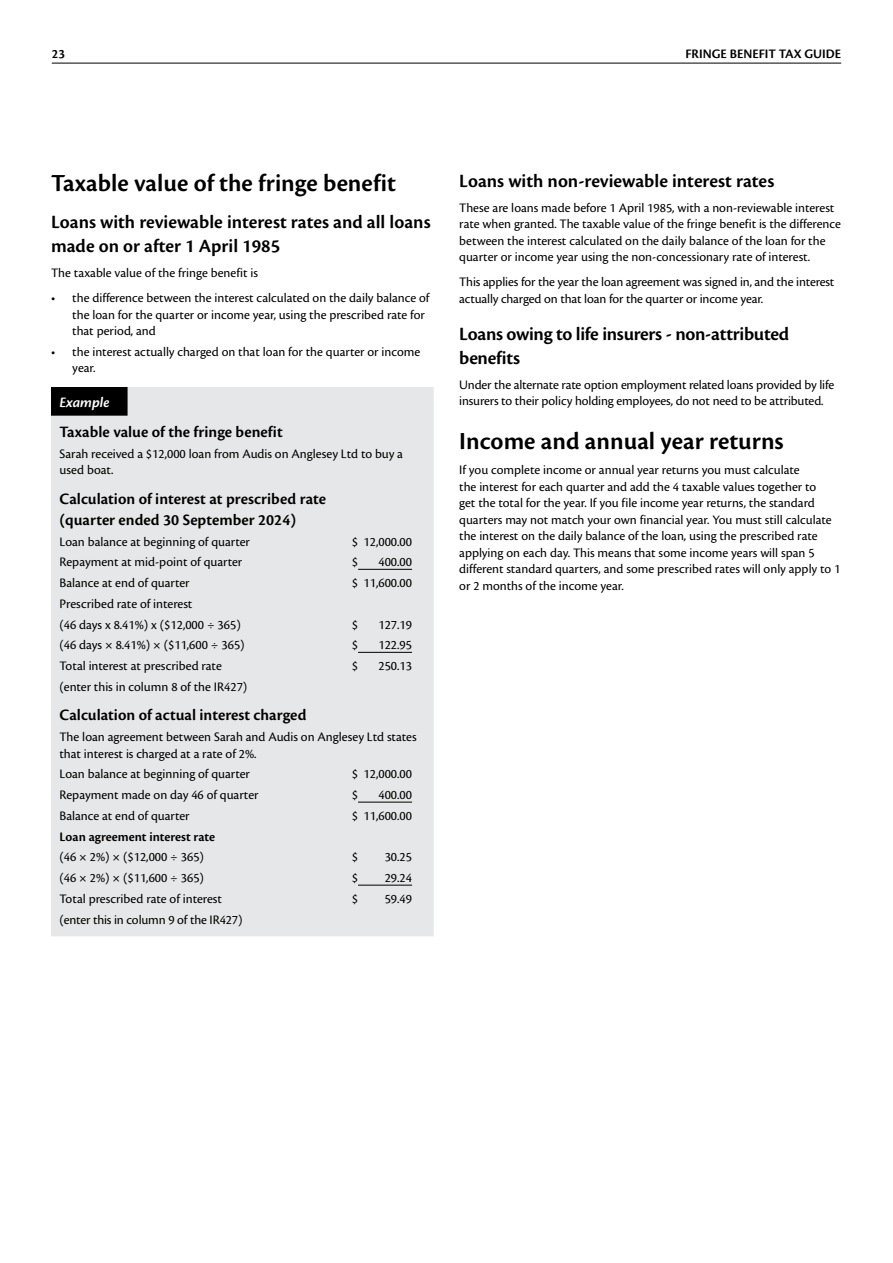
<style>
.page{position:relative;width:893px;height:1263px;background:#fff}
.page>*{position:absolute;margin:0;border:0;box-sizing:border-box;transform-origin:0 0}
.t1{font:600 25.5px "Cronos Pro";color:#000}
.t2{font:600 19.5px/24px "Cronos Pro";color:#000}
.t3{font:600 16.5px/21px "Cronos Pro";color:#000}
.t4{font:italic 600 15px "Cronos Pro";color:#fff}
.t5{font:13.5px/16.5px "Cronos Pro";color:#000}
.t6{font:600 13.5px "Cronos Pro";color:#000}
</style>
<div class="page">
<hr style="left:52px;top:63px;width:789px;height:1px;background:#000">
<div style="left:51px;top:387px;width:383px;height:549px;background:#e6e7e8"></div>
<hr style="left:358px;top:569px;width:54px;height:1px;background:#000">
<hr style="left:358px;top:652px;width:54px;height:1px;background:#000">
<hr style="left:358px;top:802px;width:54px;height:1px;background:#000">
<hr style="left:358px;top:885px;width:54px;height:1px;background:#000">
<p class="t6" style="left:52px;top:46px;width:15px">23</p>
<p class="t6" style="left:685px;top:46px;width:157px">FRINGE BENEFIT TAX GUIDE</p>
<h1 class="t1" style="left:51px;top:169px;width:347px">Taxable value of the fringe benefit</h1>
<h2 class="t2" style="left:51px;top:210px;width:381px">Loans with reviewable interest rates and all loans made on or after 1 April 1985</h2>
<p class="t5" style="left:51px;top:265px;width:208px">The taxable value of the fringe benefit is</p>
<p class="t5" style="left:72px;top:290px;width:359px;text-indent:-21px">• the difference between the interest calculated on the daily balance of the loan for the quarter or income year, using the prescribed rate for that period, and</p>
<p class="t5" style="left:72px;top:343px;width:350px;text-indent:-21px">• the interest actually charged on that loan for the quarter or income year.</p>
<p class="t4" style="left:60px;top:394px;width:51px">Example</p>
<p class="t3" style="left:60px;top:422px;width:225px">Taxable value of the fringe benefit</p>
<p class="t5" style="left:60px;top:445px;width:345px">Sarah received a $12,000 loan from Audis on Anglesey Ltd to buy a used boat.</p>
<p class="t3" style="left:60px;top:488px;width:268px">Calculation of interest at prescribed rate (quarter ended 30 September 2024)</p>
<p class="t5" style="left:60px;top:533px;width:192px">Loan balance at beginning of quarter</p>
<p class="t5" style="left:352px;top:533px;width:62px">$ 12,000.00</p>
<p class="t5" style="left:60px;top:554px;width:184px">Repayment at mid-point of quarter</p>
<p class="t5" style="left:352px;top:554px;width:8px">$</p>
<p class="t5" style="left:378px;top:554px;width:35px">400.00</p>
<p class="t5" style="left:60px;top:575px;width:132px">Balance at end of quarter</p>
<p class="t5" style="left:352px;top:575px;width:62px">$ 11,600.00</p>
<p class="t5" style="left:60px;top:593px;width:183px;line-height:20.7px">Prescribed rate of interest<br>(46 days x 8.41%) x ($12,000 ÷ 365)</p>
<p class="t5" style="left:352px;top:616px;width:8px">$</p>
<p class="t5" style="left:378px;top:616px;width:35px">127.19</p>
<p class="t5" style="left:60px;top:637px;width:187px">(46 days × 8.41%) × ($11,600 ÷ 365)</p>
<p class="t5" style="left:352px;top:637px;width:8px">$</p>
<p class="t5" style="left:378px;top:637px;width:35px">122.95</p>
<p class="t5" style="left:60px;top:658px;width:164px">Total interest at prescribed rate</p>
<p class="t5" style="left:352px;top:658px;width:8px">$</p>
<p class="t5" style="left:378px;top:658px;width:35px">250.13</p>
<p class="t5" style="left:60px;top:678px;width:189px">(enter this in column 8 of the IR427)</p>
<p class="t3" style="left:60px;top:705px;width:248px">Calculation of actual interest charged</p>
<p class="t5" style="left:60px;top:729px;width:359px">The loan agreement between Sarah and Audis on Anglesey Ltd states that interest is charged at a rate of 2%.</p>
<p class="t5" style="left:60px;top:766px;width:192px">Loan balance at beginning of quarter</p>
<p class="t5" style="left:352px;top:766px;width:62px">$ 12,000.00</p>
<p class="t5" style="left:60px;top:787px;width:201px">Repayment made on day 46 of quarter</p>
<p class="t5" style="left:352px;top:787px;width:8px">$</p>
<p class="t5" style="left:378px;top:787px;width:35px">400.00</p>
<p class="t5" style="left:60px;top:807px;width:132px">Balance at end of quarter</p>
<p class="t5" style="left:352px;top:807px;width:62px">$ 11,600.00</p>
<p class="t6" style="left:60px;top:829px;width:157px">Loan agreement interest rate</p>
<p class="t5" style="left:60px;top:849px;width:146px">(46 × 2%) × ($12,000 ÷ 365)</p>
<p class="t5" style="left:352px;top:849px;width:8px">$</p>
<p class="t5" style="left:385px;top:849px;width:29px">30.25</p>
<p class="t5" style="left:60px;top:870px;width:146px">(46 × 2%) × ($11,600 ÷ 365)</p>
<p class="t5" style="left:352px;top:870px;width:8px">$</p>
<p class="t5" style="left:385px;top:870px;width:29px">29.24</p>
<p class="t5" style="left:60px;top:890px;width:164px">Total prescribed rate of interest</p>
<p class="t5" style="left:352px;top:890px;width:8px">$</p>
<p class="t5" style="left:385px;top:890px;width:29px">59.49</p>
<p class="t5" style="left:60px;top:911px;width:184px">(enter this in column 9 of the IR427)</p>
<h2 class="t2" style="left:459px;top:169px;width:317px">Loans with non-reviewable interest rates</h2>
<p class="t5" style="left:459px;top:199px;width:383px">These are loans made before 1 April 1985, with a non-reviewable interest rate when granted. The taxable value of the fringe benefit is the difference between the interest calculated on the daily balance of the loan for the quarter or income year using the non-concessionary rate of interest.</p>
<p class="t5" style="left:459px;top:274px;width:377px">This applies for the year the loan agreement was signed in, and the interest actually charged on that loan for the quarter or income year.</p>
<h2 class="t2" style="left:459px;top:322px;width:331px">Loans owing to life insurers - non-attributed benefits</h2>
<p class="t5" style="left:459px;top:376px;width:377px">Under the alternate rate option employment related loans provided by life insurers to their policy holding employees, do not need to be attributed.</p>
<h1 class="t1" style="left:459px;top:426px;width:326px">Income and annual year returns</h1>
<p class="t5" style="left:459px;top:462px;width:383px">If you complete income or annual year returns you must calculate<br>the interest for each quarter and add the 4 taxable values together to<br>get the total for the year. If you file income year returns, the standard quarters may not match your own financial year. You must still calculate the interest on the daily balance of the loan, using the prescribed rate applying on each day. This means that some income years will span 5 different standard quarters, and some prescribed rates will only apply to 1 or 2 months of the income year.</p>
</div>
